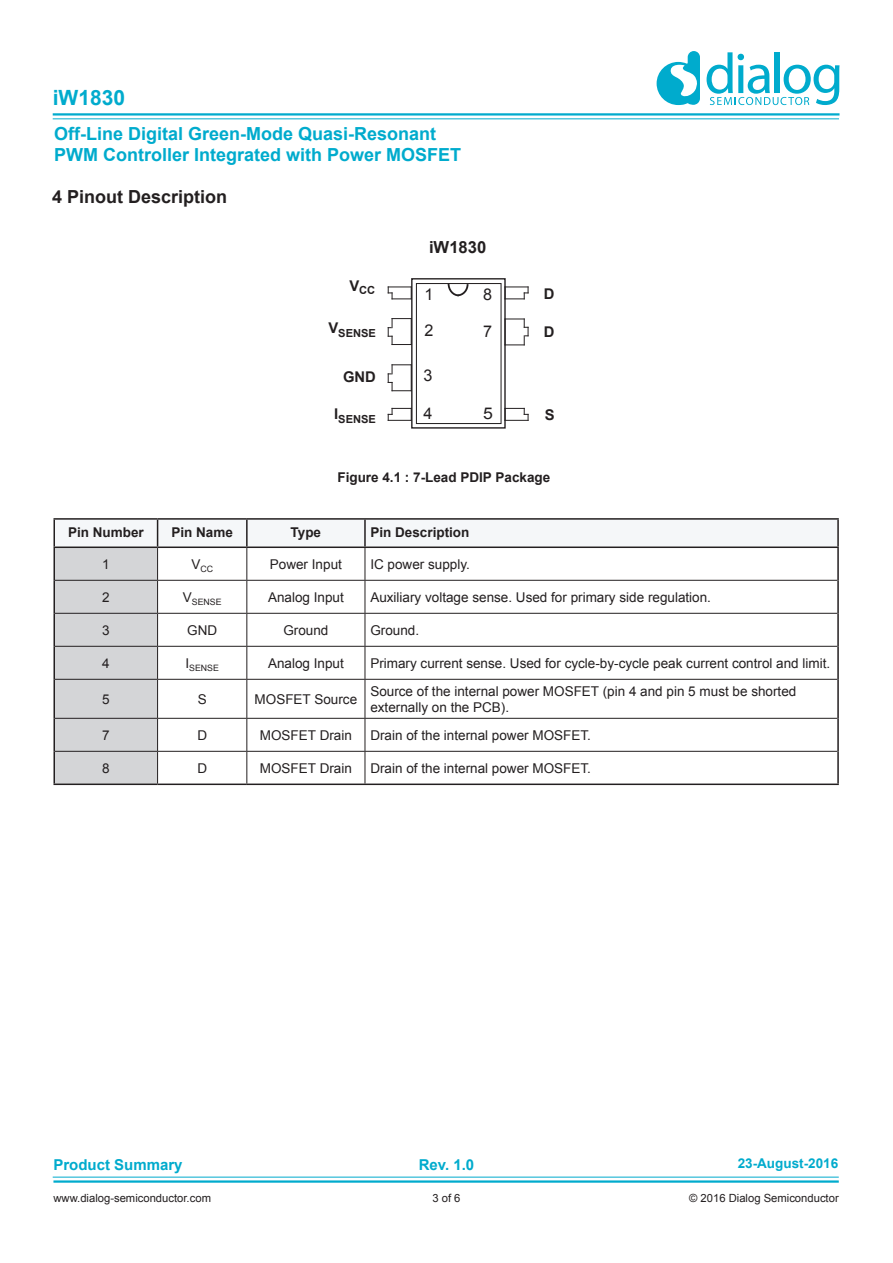
<style>
.page{position:relative;width:893px;height:1263px;background:#fff}
.page>*{position:absolute;margin:0;border:0;box-sizing:border-box;transform-origin:0 0}
.t1{font:700 21px "Arial";color:#00abcd}
.t2{font:700 18px/21.6px "Arial";color:#00abcd}
.t3{font:700 18px "Arial";color:#231f20}
.t4{font:700 16.65px "Arial";color:#231f20}
.t5{font:16.2px/35.5px "Arial";color:#231f20}
.t6{font:16.2px "Arial";color:#231f20;scale:1.09 1}
.t7{font:700 15px "Arial";color:#00abcd}
.t8{font:700 14.85px "Arial";color:#231f20}
.Table_Body_Text_-_Le{font:13.5px/16.2px "Arial";color:#231f20}
.Table_Body_Text_-_Ce{font:13.5px "Arial";color:#231f20}
.Table_Head_Left{font:700 13.5px "Arial";color:#231f20}
.Table_Head_Center{font:700 13.5px "Arial";color:#231f20}
.t9{font:700 13.5px "Arial";color:#00abcd}
.t10{font:11.25px "Arial";color:#231f20}
.t11{font:700 11.1px "Arial";color:#231f20}
.Table_Body_Text_-_Ce-2{font:8.7px "Arial";color:#231f20}
</style>
<div class="page">
<hr style="left:53px;top:113px;width:786px;height:3px;background:#00abcd">
<hr style="left:53px;top:1180px;width:786px;height:3px;background:#00abcd">
<hr style="left:53px;top:118px;width:786px;height:1px;background:#00abcd">
<hr style="left:53px;top:1177px;width:786px;height:1px;background:#00abcd">
<svg style="left:657px;top:51px;width:43px;height:54px"></svg>
<svg style="left:706px;top:52px;width:133px;height:53px"></svg>
<hr style="left:365px;top:546px;width:474px;height:2px;background:#231f20">
<hr style="left:837px;top:548px;width:2px;height:32px;background:#231f20">
<hr style="left:837px;top:580px;width:2px;height:33px;background:#231f20">
<hr style="left:837px;top:613px;width:2px;height:33px;background:#231f20">
<hr style="left:837px;top:646px;width:2px;height:33px;background:#231f20">
<hr style="left:837px;top:679px;width:2px;height:39px;background:#231f20">
<hr style="left:837px;top:718px;width:2px;height:33px;background:#231f20">
<hr style="left:837px;top:751px;width:2px;height:32px;background:#231f20">
<hr style="left:158px;top:783px;width:89px;height:2px;background:#231f20">
<hr style="left:247px;top:783px;width:118px;height:2px;background:#231f20">
<hr style="left:365px;top:783px;width:474px;height:2px;background:#231f20">
<hr style="left:53px;top:518px;width:105px;height:2px;background:#231f20">
<hr style="left:53px;top:520px;width:2px;height:26px;background:#231f20">
<hr style="left:158px;top:518px;width:89px;height:2px;background:#231f20">
<svg style="left:54px;top:519px;width:784px;height:265px"></svg>
<hr style="left:247px;top:518px;width:118px;height:2px;background:#231f20">
<hr style="left:246px;top:520px;width:2px;height:26px;background:#231f20">
<hr style="left:365px;top:518px;width:474px;height:2px;background:#231f20">
<hr style="left:364px;top:520px;width:2px;height:26px;background:#231f20">
<hr style="left:837px;top:520px;width:2px;height:26px;background:#231f20">
<hr style="left:53px;top:548px;width:2px;height:32px;background:#231f20">
<hr style="left:53px;top:580px;width:2px;height:33px;background:#231f20">
<hr style="left:53px;top:613px;width:2px;height:33px;background:#231f20">
<hr style="left:53px;top:646px;width:2px;height:33px;background:#231f20">
<hr style="left:53px;top:679px;width:2px;height:39px;background:#231f20">
<hr style="left:53px;top:718px;width:2px;height:33px;background:#231f20">
<hr style="left:53px;top:751px;width:2px;height:32px;background:#231f20">
<hr style="left:53px;top:783px;width:105px;height:2px;background:#231f20">
<hr style="left:53px;top:546px;width:105px;height:2px;background:#231f20">
<div style="left:411px;top:278px;width:95px;height:151px;border:1px solid #231f20"></div>
<div style="left:416px;top:283px;width:86px;height:141px;border:1px solid #231f20"></div>
<svg style="left:388px;top:286px;width:24px;height:13px"></svg>
<svg style="left:505px;top:286px;width:24px;height:13px"></svg>
<svg style="left:505px;top:408px;width:24px;height:13px"></svg>
<svg style="left:388px;top:408px;width:24px;height:13px"></svg>
<svg style="left:388px;top:318px;width:24px;height:27px"></svg>
<svg style="left:505px;top:318px;width:24px;height:27px"></svg>
<svg style="left:447px;top:283px;width:22px;height:14px"></svg>
<svg style="left:388px;top:364px;width:24px;height:27px"></svg>
<h1 class="t1" style="left:53px;top:84px;width:74px">iW1830</h1>
<h2 class="t2" style="left:54px;top:123px;width:409px">Off-Line Digital Green-Mode Quasi-Resonant<br>PWM Controller Integrated with Power MOSFET</h2>
<p class="t3" style="left:52px;top:184px;width:177px">4 Pinout Description</p>
<p class="t4" style="left:429px;top:236px;width:59px">iW1830</p>
<p class="t5" style="left:424px;top:277px;width:10px">1<br>2</p>
<p class="t11" style="left:349px;top:283px;width:27px"><sup>V</sup>CC</p>
<p class="t8" style="left:544px;top:284px;width:12px">D</p>
<p class="t5" style="left:483px;top:277px;width:10px">8</p>
<p class="t11" style="left:328px;top:326px;width:49px"><sup>V</sup>SENSE</p>
<p class="t8" style="left:544px;top:322px;width:12px">D</p>
<p class="t8" style="left:343px;top:367px;width:34px">GND</p>
<p class="t11" style="left:334px;top:411px;width:43px"><sup>I</sup>SENSE</p>
<p class="t5" style="left:483px;top:313px;width:10px">7</p>
<p class="t5" style="left:424px;top:358px;width:10px">3</p>
<p class="t5" style="left:424px;top:395px;width:10px">4</p>
<p class="t6" style="left:483px;top:403px;width:11px">5</p>
<p class="t8" style="left:545px;top:405px;width:11px">S</p>
<p class="Table_Head_Left" style="left:337px;top:468px;width:214px">Figure 4.1 : 7-Lead PDIP Package</p>
<p class="Table_Head_Center" style="left:68px;top:523px;width:77px">Pin Number</p>
<p class="Table_Head_Center" style="left:171px;top:523px;width:63px">Pin Name</p>
<p class="Table_Head_Center" style="left:291px;top:523px;width:32px">Type</p>
<p class="Table_Head_Left" style="left:370px;top:523px;width:101px">Pin Description</p>
<p class="Table_Body_Text_-_Ce" style="left:102px;top:555px;width:9px">1</p>
<p class="Table_Body_Text_-_Ce-2" style="left:191px;top:563px;width:23px"><sup>V</sup>CC</p>
<p class="Table_Body_Text_-_Ce" style="left:270px;top:555px;width:74px">Power Input</p>
<p class="Table_Body_Text_-_Le" style="left:370px;top:556px;width:101px">IC power supply.</p>
<p class="Table_Body_Text_-_Ce" style="left:102px;top:588px;width:9px">2</p>
<p class="Table_Body_Text_-_Ce-2" style="left:183px;top:596px;width:40px"><sup>V</sup>SENSE</p>
<p class="Table_Body_Text_-_Ce" style="left:268px;top:588px;width:77px">Analog Input</p>
<p class="Table_Body_Text_-_Le" style="left:370px;top:589px;width:342px">Auxiliary voltage sense. Used for primary side regulation.</p>
<p class="Table_Body_Text_-_Ce" style="left:102px;top:621px;width:9px">3</p>
<p class="Table_Body_Text_-_Ce" style="left:187px;top:621px;width:31px">GND</p>
<p class="Table_Body_Text_-_Ce" style="left:283px;top:621px;width:47px">Ground</p>
<p class="Table_Body_Text_-_Le" style="left:370px;top:622px;width:50px">Ground.</p>
<p class="Table_Body_Text_-_Ce" style="left:102px;top:654px;width:9px">4</p>
<p class="Table_Body_Text_-_Ce-2" style="left:185px;top:662px;width:35px"><sup>I</sup>SENSE</p>
<p class="Table_Body_Text_-_Ce" style="left:268px;top:654px;width:77px">Analog Input</p>
<p class="Table_Body_Text_-_Le" style="left:370px;top:655px;width:461px">Primary current sense. Used for cycle-by-cycle peak current control and limit.</p>
<p class="Table_Body_Text_-_Ce" style="left:102px;top:690px;width:9px">5</p>
<p class="Table_Body_Text_-_Ce" style="left:198px;top:690px;width:11px">S</p>
<p class="Table_Body_Text_-_Ce" style="left:255px;top:690px;width:104px">MOSFET Source</p>
<p class="Table_Body_Text_-_Le" style="left:370px;top:683px;width:427px">Source of the internal power MOSFET (pin 4 and pin 5 must be shorted externally on the PCB).</p>
<p class="Table_Body_Text_-_Ce" style="left:102px;top:726px;width:9px">7</p>
<p class="Table_Body_Text_-_Ce" style="left:197px;top:726px;width:11px">D</p>
<p class="Table_Body_Text_-_Ce" style="left:260px;top:726px;width:94px">MOSFET Drain</p>
<p class="Table_Body_Text_-_Le" style="left:370px;top:727px;width:222px">Drain of the internal power MOSFET.</p>
<p class="Table_Body_Text_-_Ce" style="left:102px;top:759px;width:9px">8</p>
<p class="Table_Body_Text_-_Ce" style="left:197px;top:759px;width:11px">D</p>
<p class="Table_Body_Text_-_Ce" style="left:260px;top:759px;width:94px">MOSFET Drain</p>
<p class="Table_Body_Text_-_Le" style="left:370px;top:760px;width:222px">Drain of the internal power MOSFET.</p>
<p class="t9" style="left:738px;top:1154px;width:102px">23-August-2016</p>
<p class="t7" style="left:53px;top:1154px;width:131px">Product Summary</p>
<p class="t7" style="left:419px;top:1154px;width:57px">Rev. 1.0</p>
<p class="t10" style="left:53px;top:1190px;width:159px">www.dialog-semiconductor.com</p>
<p class="t10" style="left:432px;top:1190px;width:30px">3 of 6</p>
<p class="t10" style="left:689px;top:1190px;width:151px">© 2016 Dialog Semiconductor</p>
</div>
